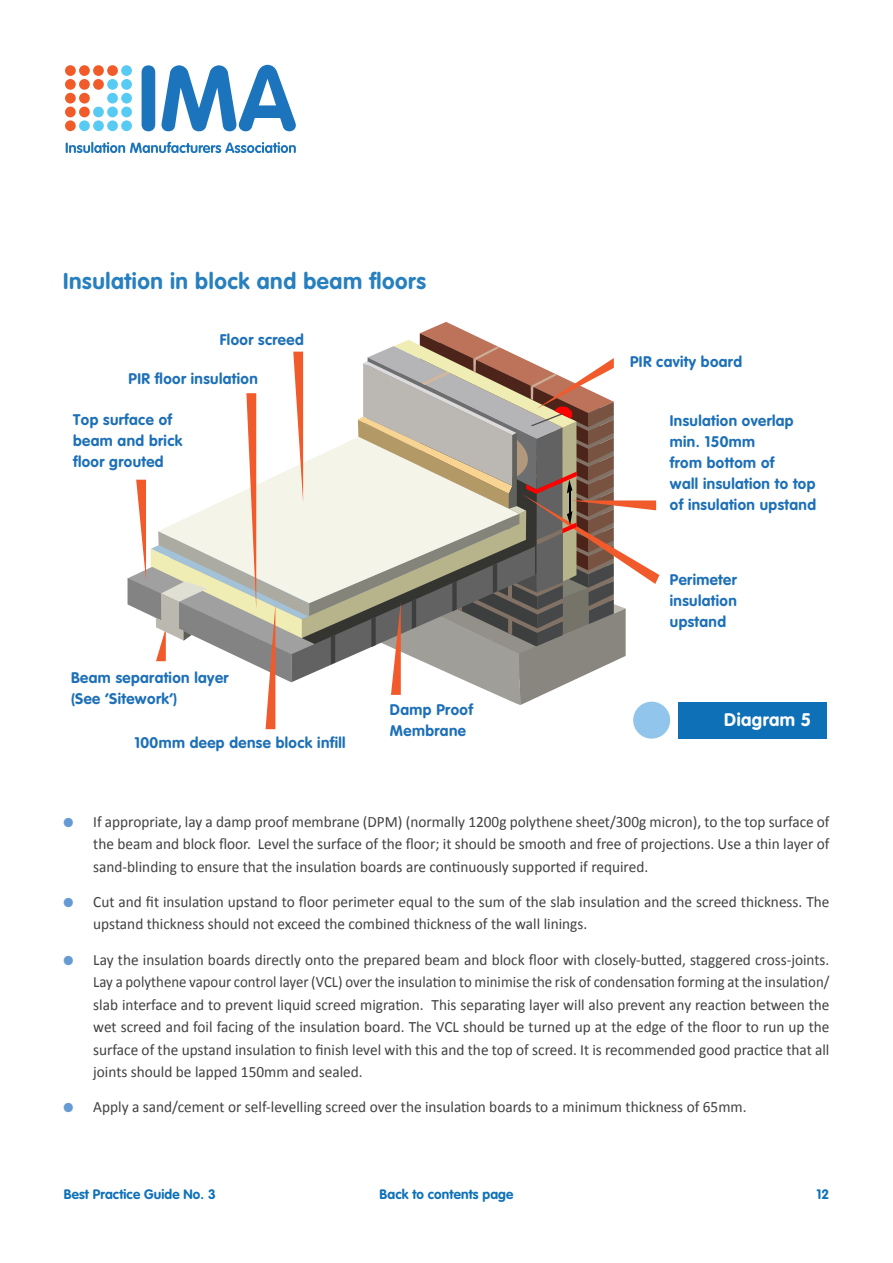
<style>
.page{position:relative;width:893px;height:1263px;background:#fff}
.page>*{position:absolute;margin:0;border:0;box-sizing:border-box;transform-origin:0 0}
.t1{font:700 22.5px "VAG Rounded";letter-spacing:.025em;color:#267fbf}
.t2{font:700 18px "VAG Rounded";letter-spacing:.025em;color:#fff}
.t3{font:15.75px/22.5px "Calibri";color:#414042;text-align:justify}
.t4{font:700 15.15px/21px "VAG Rounded";letter-spacing:.025em;color:#1d70b7}
.t5{font:700 13.5px "VAG Rounded";letter-spacing:.01em;color:#0e71b8}
.s1{font-family:"Proxima Nova";font-weight:700;color:#659ad2}
</style>
<div class="page">
<svg style="left:128px;top:322px;width:531px;height:407px"></svg>
<svg style="left:65px;top:65px;width:67px;height:66px"></svg>
<svg style="left:66px;top:142px;width:230px;height:11px"></svg>
<div style="left:142px;top:65px;width:13px;height:66px;background:#1c75bc;border-radius:7px"></div>
<svg style="left:162px;top:65px;width:134px;height:66px"></svg>
<div style="left:678px;top:702px;width:149px;height:37px;background:#0e71b8"></div>
<div style="left:633px;top:702px;width:37px;height:37px;background:#92c5eb;border-radius:50%"></div>
<h1 class="t1" style="left:63px;top:268px;width:364px">Insulation in block and beam floors</h1>
<p class="t4" style="left:220px;top:329px;width:85px">Floor screed</p>
<p class="t4" style="left:129px;top:369px;width:131px">PIR floor insulation</p>
<p class="t4" style="left:73px;top:409px;width:111px">Top surface of beam and brick floor grouted</p>
<p class="t4" style="left:71px;top:667px;width:159px">Beam separation layer (See ‘Sitework’)</p>
<p class="t4" style="left:135px;top:733px;width:213px">100mm deep dense block infill</p>
<p class="t4" style="left:390px;top:700px;width:84px">Damp Proof<br>Membrane</p>
<p class="t4" style="left:630px;top:352px;width:113px">PIR cavity board</p>
<p class="t4" style="left:670px;top:411px;width:148px">Insulation overlap min. 150mm<br>from bottom of<br>wall insulation to top of insulation upstand</p>
<p class="t4" style="left:670px;top:570px;width:68px;text-align:justify">Perimeter insulation upstand</p>
<p class="t2" style="left:724px;top:709px;width:89px">Diagram 5</p>
<p class="t3" style="left:93px;top:809px;width:738px;text-indent:-30px"><span class="s1">●</span> If appropriate, lay a damp proof membrane (DPM) (normally 1200g polythene sheet/300g micron), to the top surface of the beam and block floor. Level the surface of the floor; it should be smooth and free of projections. Use a thin layer of sand-blinding to ensure that the insulation boards are continuously supported if required.</p>
<p class="t3" style="left:93px;top:890px;width:738px;text-indent:-30px"><span class="s1">●</span> Cut and fit insulation upstand to floor perimeter equal to the sum of the slab insulation and the screed thickness. The upstand thickness should not exceed the combined thickness of the wall linings.</p>
<p class="t3" style="left:93px;top:947px;width:738px;text-indent:-30px"><span class="s1">●</span> Lay the insulation boards directly onto the prepared beam and block floor with closely-butted, staggered cross-joints.<br>Lay a polythene vapour control layer (VCL) over the insulation to minimise the risk of condensation forming at the insulation/ slab interface and to prevent liquid screed migration. This separating layer will also prevent any reaction between the wet screed and foil facing of the insulation board. The VCL should be turned up at the edge of the floor to run up the surface of the upstand insulation to finish level with this and the top of screed. It is recommended good practice that all joints should be lapped 150mm and sealed.</p>
<p class="t3" style="left:63px;top:1095px;width:685px"><span class="s1">●</span> Apply a sand/cement or self-levelling screed over the insulation boards to a minimum thickness of 65mm.</p>
<p class="t5" style="left:64px;top:1186px;width:154px">Best Practice Guide No. 3</p>
<p class="t5" style="left:380px;top:1186px;width:135px">Back to contents page</p>
<p class="t5" style="left:816px;top:1186px;width:14px">12</p>
</div>
